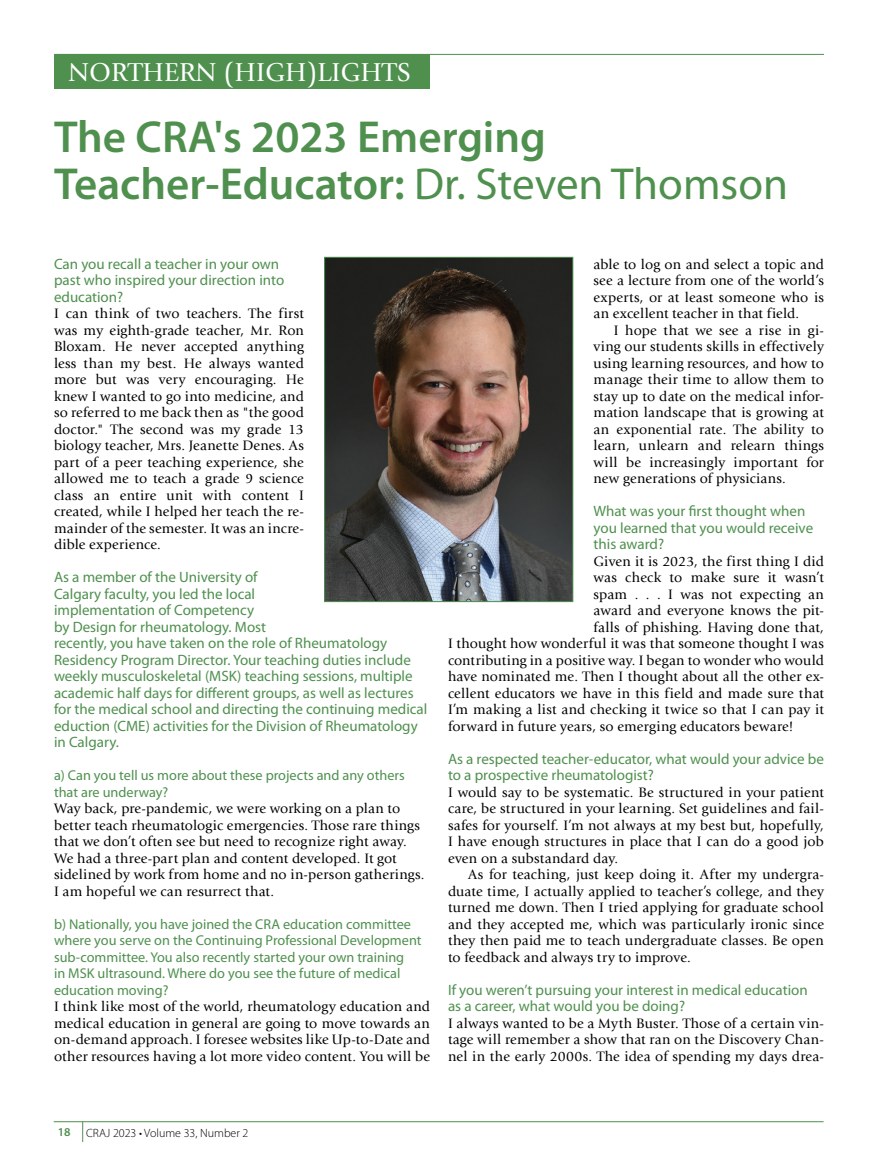
<style>
.page{position:relative;width:878px;height:1175px;background:#fff}
.page>*{position:absolute;margin:0;border:0;box-sizing:border-box;transform-origin:0 0}
.t1{font:600 45px/46.5px "Myriad Pro";color:#4f904f}
.t2{font:27px "Giovanni Std";color:#fff}
.t3{font:15px/16.5px "Myriad Pro";color:#4f904f}
.t4{font:14.25px/16.5px "Giovanni Std";letter-spacing:.01em;color:#000;text-align:justify}
.t5{font:14.25px/16.5px "Myriad Pro";color:#4f904f}
.t6{font:300 12px "Myriad Pro";color:#000}
.t7{font:600 12px "Myriad Pro";color:#4f904f}
.s1{font-weight:400}
</style>
<div class="page">
<hr style="left:54px;top:54px;width:770px;height:1px;background:#4f904f">
<div style="left:54px;top:54px;width:375px;height:35px;background:#4f904f"></div>
<hr style="left:54px;top:1121px;width:769px;height:1px;background:#4f904f">
<svg style="left:82px;top:1121px;width:1px;height:21px"></svg>
<img style="left:326px;top:259px;width:245px;height:341px">
<div style="left:324px;top:257px;width:249px;height:345px;border:1px solid #4f904f"></div>
<h2 class="t2" style="left:68px;top:57px;width:344px">NORTHERN (HIGH)LIGHTS</h2>
<h1 class="t1" style="left:54px;top:114px;width:735px">The CRA's 2023 Emerging<br>Teacher-Educator: <span class="s1">Dr. Steven Thomson</span></h1>
<p class="t3" style="left:54px;top:256px;width:232px">Can you recall a teacher in your own past who inspired your direction into education?</p>
<p class="t4" style="left:54px;top:305px;width:251px">I can think of two teachers. The first was my eighth-grade teacher, Mr. Ron Bloxam. He never accepted anything less than my best. He always wanted more but was very encouraging. He knew I wanted to go into medicine, and so referred to me back then as "the good doctor." The second was my grade 13 biology teacher, Mrs. Jeanette Denes. As part of a peer teaching experience, she allowed me to teach a grade 9 science class an entire unit with content I created, while I helped her teach the re&shy;mainder of the semester. It was an incre&shy;dible experience.</p>
<p class="t3" style="left:54px;top:569px;width:375px">As a member of the University of<br>Calgary faculty, you led the local<br>implementation of Competency<br>by Design for rheumatology. Most<br>recently, you have taken on the role of Rheumatology Residency Program Director. Your teaching duties include weekly musculoskeletal (MSK) teaching sessions, multiple academic half days for different groups, as well as lectures for the medical school and directing the continuing medical eduction (CME) activities for the Division of Rheumatology in Calgary.</p>
<p class="t5" style="left:54px;top:767px;width:352px">a) Can you tell us more about these projects and any others that are underway?</p>
<p class="t4" style="left:54px;top:800px;width:372px;text-align:left">Way back, pre-pandemic, we were working on a plan to better teach rheumatologic emergencies. Those rare things that we don’t often see but need to recognize right away.<br>We had a three-part plan and content developed. It got sidelined by work from home and no in-person gatherings.<br>I am hopeful we can resurrect that.</p>
<p class="t5" style="left:54px;top:916px;width:369px">b) Nationally, you have joined the CRA education committee where you serve on the Continuing Professional Development sub-committee. You also recently started your own training<br>in MSK ultrasound. Where do you see the future of medical education moving?</p>
<p class="t4" style="left:54px;top:998px;width:377px">I think like most of the world, rheumatology education and medical education in general are going to move towards an on-demand approach. I foresee websites like Up-to-Date and other resources having a lot more video content. You will be</p>
<p class="t4" style="left:593px;top:256px;width:232px">able to log on and select a topic and see a lecture from one of the world’s experts, or at least someone who is an excellent teacher in that field.</p>
<p class="t4" style="left:593px;top:322px;width:232px;text-indent:20px">I hope that we see a rise in gi&shy;ving our students skills in effectively using learning resources, and how to manage their time to allow them to stay up to date on the medical infor&shy;mation landscape that is growing at an exponential rate. The ability to learn, unlearn and relearn things will be increasingly important for new generations of physicians.</p>
<p class="t3" style="left:593px;top:503px;width:221px">What was your first thought when you learned that you would receive this award?</p>
<p class="t4" style="left:593px;top:553px;width:232px">Given it is 2023, the first thing I did</p>
<p class="t4" style="left:593px;top:569px;width:232px">was check to make sure it wasn’t</p>
<p class="t4" style="left:593px;top:586px;width:232px">spam . . . I was not expecting an</p>
<p class="t4" style="left:593px;top:602px;width:232px">award and everyone knows the pit-</p>
<p class="t4" style="left:593px;top:619px;width:232px">falls of phishing. Having done that,</p>
<p class="t4" style="left:448px;top:635px;width:377px">I thought how wonderful it was that someone thought I was</p>
<p class="t4" style="left:448px;top:652px;width:377px">contributing in a positive way. I began to wonder who would</p>
<p class="t4" style="left:448px;top:668px;width:377px">have nominated me. Then I thought about all the other ex-</p>
<p class="t4" style="left:448px;top:685px;width:377px">cellent educators we have in this field and made sure that</p>
<p class="t4" style="left:448px;top:701px;width:377px">I’m making a list and checking it twice so that I can pay it</p>
<p class="t4" style="left:448px;top:718px;width:347px">forward in future years, so emerging educators beware!</p>
<p class="t3" style="left:448px;top:751px;width:377px">As a respected teacher-educator, what would your advice be to a prospective rheumatologist?</p>
<p class="t4" style="left:448px;top:784px;width:377px">I would say to be systematic. Be structured in your patient care, be structured in your learning. Set guidelines and fail&shy;safes for yourself. I’m not always at my best but, hopefully, I have enough structures in place that I can do a good job even on a substandard day.</p>
<p class="t4" style="left:448px;top:866px;width:377px;text-indent:20px">As for teaching, just keep doing it. After my undergra&shy;duate time, I actually applied to teacher’s college, and they turned me down. Then I tried applying for graduate school and they accepted me, which was particularly ironic since they then paid me to teach undergraduate classes. Be open to feedback and always try to improve.</p>
<p class="t3" style="left:448px;top:982px;width:361px">If you weren’t pursuing your interest in medical education as a career, what would you be doing?</p>
<p class="t4" style="left:448px;top:1015px;width:377px">I always wanted to be a Myth Buster. Those of a certain vin&shy;tage will remember a show that ran on the Discovery Chan&shy;nel in the early 2000s. The idea of spending my days drea-</p>
<p class="t7" style="left:58px;top:1125px;width:14px">18</p>
<p class="t6" style="left:86px;top:1126px;width:164px">CRAJ 2023 • Volume 33, Number 2</p>
</div>
